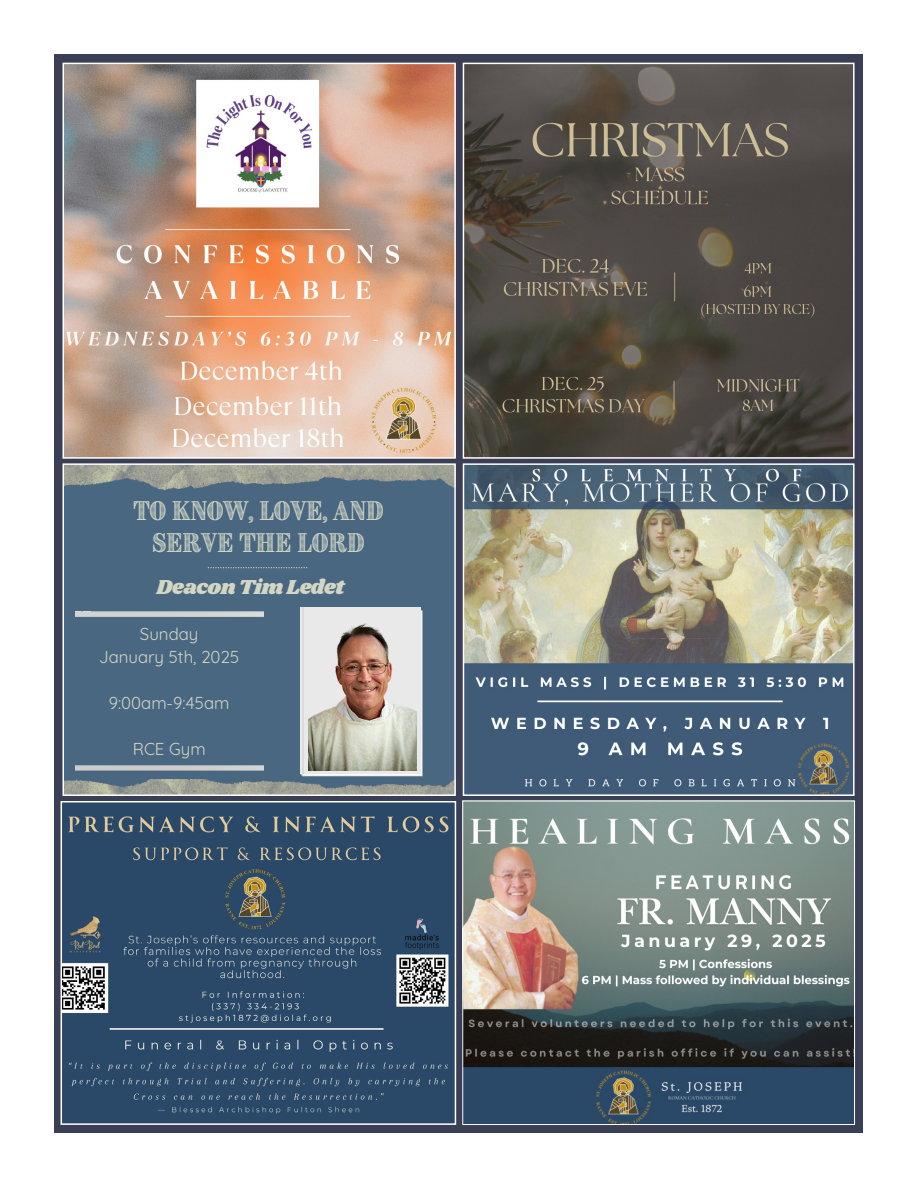
<style>
.page{position:relative;width:918px;height:1188px;background:#fff}
.page>*{position:absolute;margin:0;border:0;box-sizing:border-box;transform-origin:0 0}
.t1{font:23.1px/32px "Brim Narrow Combined 1";letter-spacing:-.02em;color:#d2d6c3;text-align:center}
.t2{font:21px "Shrikhand";letter-spacing:-.025em;color:#d2d6c3}
.t3{font:16.8px/23.1px "Quicksand";color:#d2d6c3;text-align:center}
</style>
<div class="page">
<div style="left:55px;top:55px;width:808px;height:1078px;background:#3a3f56"></div>
<img style="left:466px;top:66px;width:386px;height:390px">
<div style="left:463px;top:63px;width:392px;height:396px;border:2px solid #fff"></div>
<img style="left:66px;top:66px;width:387px;height:390px">
<div style="left:63px;top:63px;width:393px;height:396px;border:2px solid #fff"></div>
<img style="left:64px;top:804px;width:389px;height:318px">
<div style="left:61px;top:801px;width:395px;height:324px;border:2px solid #fff"></div>
<div style="left:63px;top:464px;width:392px;height:331px;background:#4a6782"></div>
<svg style="left:208px;top:567px;width:99px;height:1px"></svg>
<img style="left:66px;top:466px;width:387px;height:24px">
<img style="left:66px;top:779px;width:387px;height:14px">
<img style="left:75px;top:611px;width:188px;height:160px">
<svg style="left:300px;top:610px;width:123px;height:166px"></svg>
<div style="left:300px;top:608px;width:121px;height:166px;background:#e9e9e9"></div>
<img style="left:308px;top:623px;width:109px;height:147px">
<hr style="left:303px;top:608px;width:1px;height:166px;background:#dbdbdb">
<div style="left:63px;top:463px;width:393px;height:333px;border:2px solid #fff"></div>
<img style="left:466px;top:466px;width:386px;height:327px">
<div style="left:463px;top:463px;width:392px;height:333px;border:2px solid #fff"></div>
<img style="left:464px;top:803px;width:389px;height:320px">
<div style="left:462px;top:801px;width:393px;height:324px;border:1px solid #fff"></div>
<p class="t1" style="left:133px;top:495px;width:252px">TO KNOW, LOVE, AND<br>SERVE THE LORD</p>
<p class="t2" style="left:157px;top:572px;width:189px">Deacon Tim Ledet</p>
<p class="t3" style="left:99px;top:620px;width:142px">Sunday<br>January 5th, 2025</p>
<p class="t3" style="left:109px;top:690px;width:122px">9:00am-9:45am</p>
<p class="t3" style="left:133px;top:736px;width:74px">RCE Gym</p>
</div>
